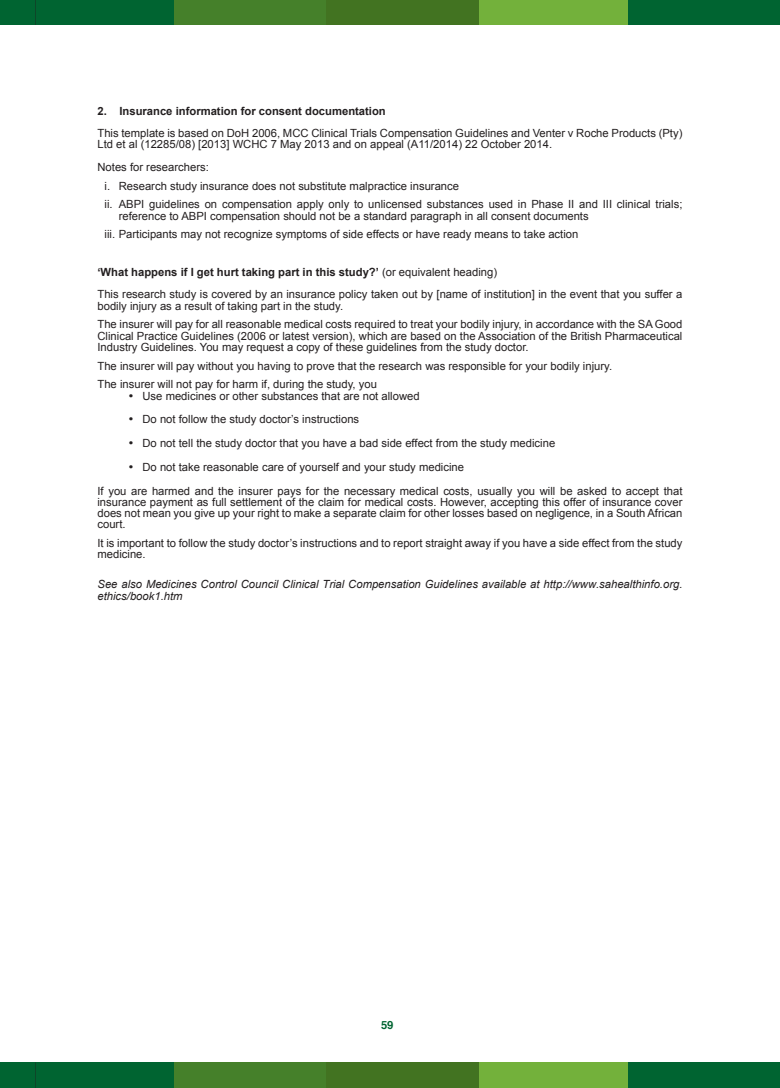
<style>
.page{position:relative;width:780px;height:1088px;background:#fff}
.page>*{position:absolute;margin:0;border:0;box-sizing:border-box;transform-origin:0 0}
.Heading_2{font:11.25px/11.2px "Arial";color:#231f20}
.Body_text{font:italic 11.25px/11.2px "Arial";color:#231f20}
.Heading_2-2{font:700 11.25px "Arial";color:#231f20}
.t1{font:700 11.25px "Helvetica";color:#006431}
.s1{font-weight:400}
</style>
<div class="page">
<div style="left:1px;top:0;width:779px;height:25px;background:#006431"></div>
<div style="left:475px;top:0;width:153px;height:25px;background:#73b13b"></div>
<div style="left:174px;top:0;width:152px;height:25px;background:#45802a"></div>
<div style="left:326px;top:0;width:153px;height:25px;background:#427321"></div>
<div style="left:0;top:0;width:35px;height:25px;background:#006431"></div>
<div style="left:1px;top:1062px;width:779px;height:26px;background:#006431"></div>
<div style="left:475px;top:1062px;width:153px;height:26px;background:#73b13b"></div>
<div style="left:174px;top:1062px;width:152px;height:26px;background:#45802a"></div>
<div style="left:326px;top:1062px;width:153px;height:26px;background:#427321"></div>
<div style="left:0;top:1062px;width:35px;height:26px;background:#006431"></div>
<p class="Heading_2-2" style="left:97px;top:103px;width:290px">2. Insurance information for consent documentation</p>
<p class="Heading_2" style="left:97px;top:128px;width:586px">This template is based on DoH 2006, MCC Clinical Trials Compensation Guidelines and Venter v Roche Products (Pty)<br>Ltd et al (12285/08) [2013] WCHC 7 May 2013 and on appeal (A11/2014) 22 October 2014.</p>
<p class="Heading_2" style="left:97px;top:161px;width:113px">Notes for researchers:</p>
<p class="Heading_2" style="left:105px;top:180px;width:356px">i. Research study insurance does not substitute malpractice insurance</p>
<p class="Heading_2" style="left:119px;top:199px;width:565px;text-indent:-14px">ii. ABPI guidelines on compensation apply only to unlicensed substances used in Phase II and III clinical trials; reference to ABPI compensation should not be a standard paragraph in all consent documents</p>
<p class="Heading_2" style="left:105px;top:229px;width:475px">iii. Participants may not recognize symptoms of side effects or have ready means to take action</p>
<p class="Heading_2-2" style="left:97px;top:264px;width:401px">‘What happens if I get hurt taking part in this study?’ <span class="s1">(or equivalent heading)</span></p>
<p class="Heading_2" style="left:97px;top:289px;width:586px">This research study is covered by an insurance policy taken out by [name of institution] in the event that you suffer a bodily injury as a result of taking part in the study.</p>
<p class="Heading_2" style="left:97px;top:319px;width:586px;text-align:justify">The insurer will pay for all reasonable medical costs required to treat your bodily injury, in accordance with the SA Good Clinical Practice Guidelines (2006 or latest version), which are based on the Association of the British Pharmaceutical Industry Guidelines. You may request a copy of these guidelines from the study doctor.</p>
<p class="Heading_2" style="left:97px;top:360px;width:516px">The insurer will pay without you having to prove that the research was responsible for your bodily injury.</p>
<p class="Heading_2" style="left:97px;top:379px;width:281px">The insurer will not pay for harm if, during the study, you</p>
<p class="Heading_2" style="left:128px;top:390px;width:293px">• Use medicines or other substances that are not allowed</p>
<p class="Heading_2" style="left:128px;top:414px;width:232px">• Do not follow the study doctor’s instructions</p>
<p class="Heading_2" style="left:128px;top:438px;width:428px">• Do not tell the study doctor that you have a bad side effect from the study medicine</p>
<p class="Heading_2" style="left:128px;top:461px;width:337px">• Do not take reasonable care of yourself and your study medicine</p>
<p class="Heading_2" style="left:97px;top:485px;width:586px;text-align:justify">If you are harmed and the insurer pays for the necessary medical costs, usually you will be asked to accept that insurance payment as full settlement of the claim for medical costs. However, accepting this offer of insurance cover does not mean you give up your right to make a separate claim for other losses based on negligence, in a South African court.</p>
<p class="Heading_2" style="left:97px;top:538px;width:586px">It is important to follow the study doctor’s instructions and to report straight away if you have a side effect from the study medicine.</p>
<p class="Body_text" style="left:97px;top:579px;width:586px">See also Medicines Control Council Clinical Trial Compensation Guidelines available at http://www.sahealthinfo.org. ethics/book1.htm</p>
<p class="t1" style="left:381px;top:1015px;width:14px">59</p>
</div>
